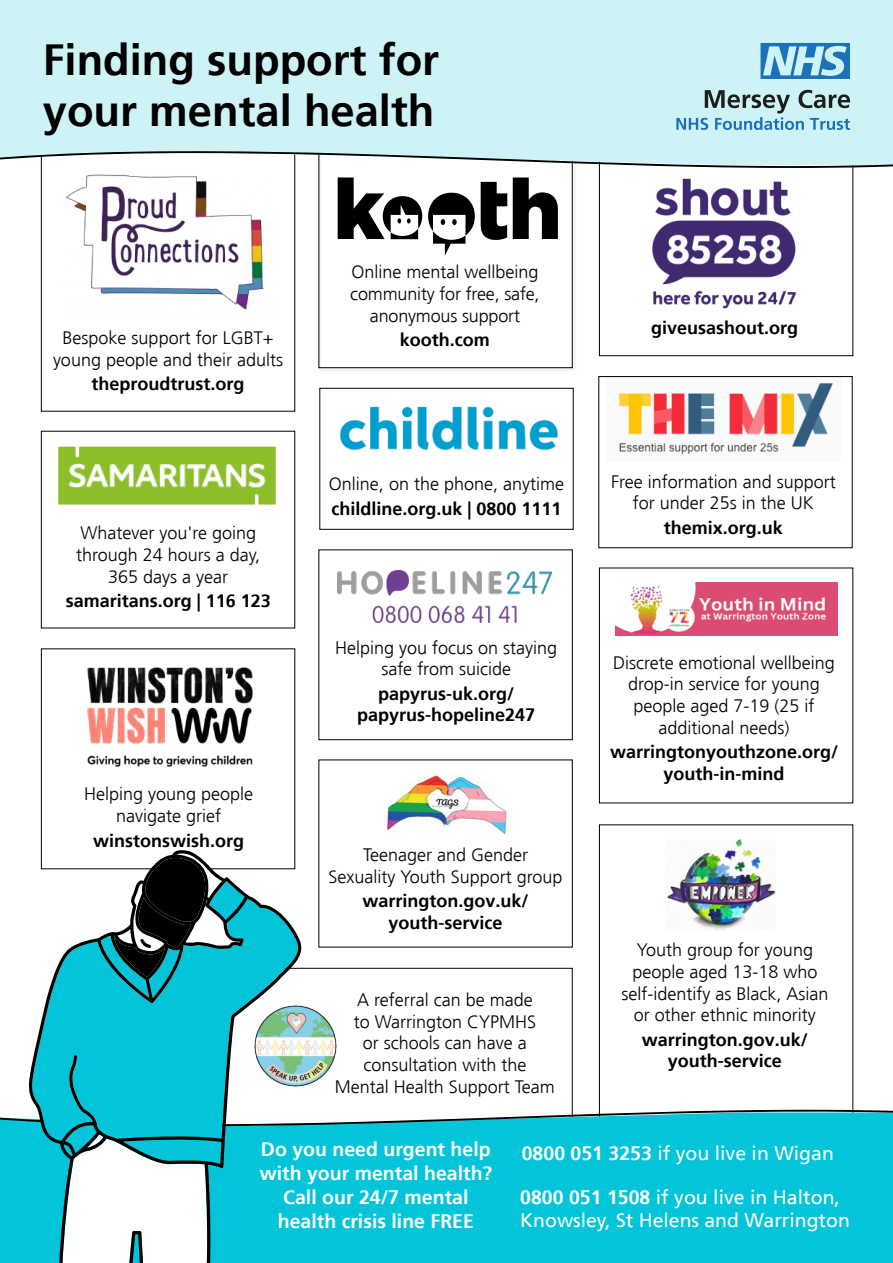
<style>
.page{position:relative;width:893px;height:1263px;background:#fff}
.page>*{position:absolute;margin:0;border:0;box-sizing:border-box;transform-origin:0 0}
.t1{font:700 43.5px/51px "Frutiger";color:#000}
.t2{font:19.5px/23.4px "Frutiger";color:#fff}
.t3{font:700 19.5px/24px "Frutiger";color:#fff;text-align:center}
.t4{font:300 18px/21.6px "Frutiger";color:#000;text-align:center}
.t5{font:700 18px/21.6px "Frutiger";color:#000;text-align:center}
.s1{font-weight:700}
</style>
<div class="page">
<img style="left:619px;top:383px;width:214px;height:71px">
<img style="left:43px;top:430px;width:248px;height:75px">
<img style="left:318px;top:168px;width:257px;height:202px">
<div style="left:41px;top:648px;width:254px;height:221px;border:1px solid #000"></div>
<div style="left:319px;top:388px;width:255px;height:142px;border:1px solid #000"></div>
<div style="left:318px;top:549px;width:255px;height:191px;border:1px solid #000"></div>
<div style="left:598px;top:376px;width:255px;height:172px;border:1px solid #000"></div>
<div style="left:599px;top:824px;width:254px;height:300px;border:1px solid #000"></div>
<svg style="left:481px;top:182px;width:26px;height:58px"></svg>
<svg style="left:513px;top:177px;width:45px;height:62px"></svg>
<svg style="left:338px;top:177px;width:137px;height:79px"></svg>
<img style="left:65px;top:174px;width:199px;height:136px">
<img style="left:87px;top:667px;width:166px;height:100px">
<img style="left:652px;top:178px;width:144px;height:131px">
<img style="left:337px;top:570px;width:215px;height:53px">
<img style="left:616px;top:582px;width:221px;height:53px">
<img style="left:340px;top:407px;width:218px;height:44px">
<img style="left:387px;top:774px;width:122px;height:60px">
<img style="left:667px;top:839px;width:109px;height:92px">
<img style="left:305px;top:1006px;width:32px;height:80px">
<div style="left:0;top:0;width:893px;height:151px;background:#cdf3f7"></div>
<svg style="left:0;top:151px;width:893px;height:17px"></svg>
<div style="left:0;top:1126px;width:893px;height:137px;background:#04c4d9"></div>
<svg style="left:0;top:1109px;width:893px;height:17px"></svg>
<svg style="left:760px;top:43px;width:90px;height:36px;background:#6eadd5"></svg>
<svg style="left:676px;top:90px;width:174px;height:40px;background:#9ec3ce"></svg>
<svg style="left:25px;top:849px;width:280px;height:414px;fill:#04c4d9"></svg>
<svg style="left:101px;top:853px;width:121px;height:145px"></svg>
<h1 class="t1" style="left:43px;top:38px;width:398px">Finding support for your mental health</h1>
<p class="t4" style="left:53px;top:329px;width:232px">Bespoke support for LGBT+ young people and their adults</p>
<p class="t5" style="left:92px;top:375px;width:154px">theproudtrust.org</p>
<p class="t4" style="left:76px;top:524px;width:186px">Whatever you're going through 24 hours a day,<br>365 days a year</p>
<p class="t5" style="left:66px;top:591px;width:207px">samaritans.org | 116 123</p>
<p class="t4" style="left:84px;top:785px;width:171px">Helping young people navigate grief</p>
<p class="t5" style="left:93px;top:831px;width:152px">winstonswish.org</p>
<p class="t4" style="left:350px;top:263px;width:191px">Online mental wellbeing community for free, safe, anonymous support</p>
<p class="t5" style="left:400px;top:331px;width:91px">kooth.com</p>
<p class="t5" style="left:651px;top:318px;width:149px">giveusashout.org</p>
<p class="t4" style="left:329px;top:475px;width:237px">Online, on the phone, anytime</p>
<p class="t5" style="left:331px;top:499px;width:232px">childline.org.uk | 0800 1111</p>
<p class="t4" style="left:335px;top:638px;width:224px">Helping you focus on staying safe from suicide</p>
<p class="t5" style="left:357px;top:684px;width:180px">papyrus-uk.org/ papyrus-hopeline247</p>
<p class="t4" style="left:328px;top:845px;width:236px">Teenager and Gender<br>Sexuality Youth Support group</p>
<p class="t5" style="left:362px;top:891px;width:168px">warrington.gov.uk/ youth-service</p>
<p class="t4" style="left:335px;top:991px;width:222px">A referral can be made<br>to Warrington CYPMHS<br>or schools can have a consultation with the<br>Mental Health Support Team</p>
<p class="t4" style="left:611px;top:472px;width:226px">Free information and support for under 25s in the UK</p>
<p class="t5" style="left:664px;top:518px;width:121px">themix.org.uk</p>
<p class="t4" style="left:613px;top:653px;width:223px">Discrete emotional wellbeing drop-in service for young people aged 7-19 (25 if additional needs)</p>
<p class="t5" style="left:610px;top:742px;width:230px">warringtonyouthzone.org/ youth-in-mind</p>
<p class="t4" style="left:621px;top:941px;width:208px">Youth group for young people aged 13-18 who self-identify as Black, Asian or other ethnic minority</p>
<p class="t5" style="left:642px;top:1030px;width:168px">warrington.gov.uk/ youth-service</p>
<p class="t3" style="left:259px;top:1139px;width:234px">Do you need urgent help with your mental health?<br>Call our 24/7 mental health crisis line FREE</p>
<p class="t2" style="left:522px;top:1143px;width:314px"><span class="s1">0800 051 3253</span> if you live in Wigan</p>
<p class="t2" style="left:520px;top:1187px;width:331px"><span class="s1">0800 051 1508</span> if you live in Halton,<br>Knowsley, St Helens and Warrington</p>
</div>
